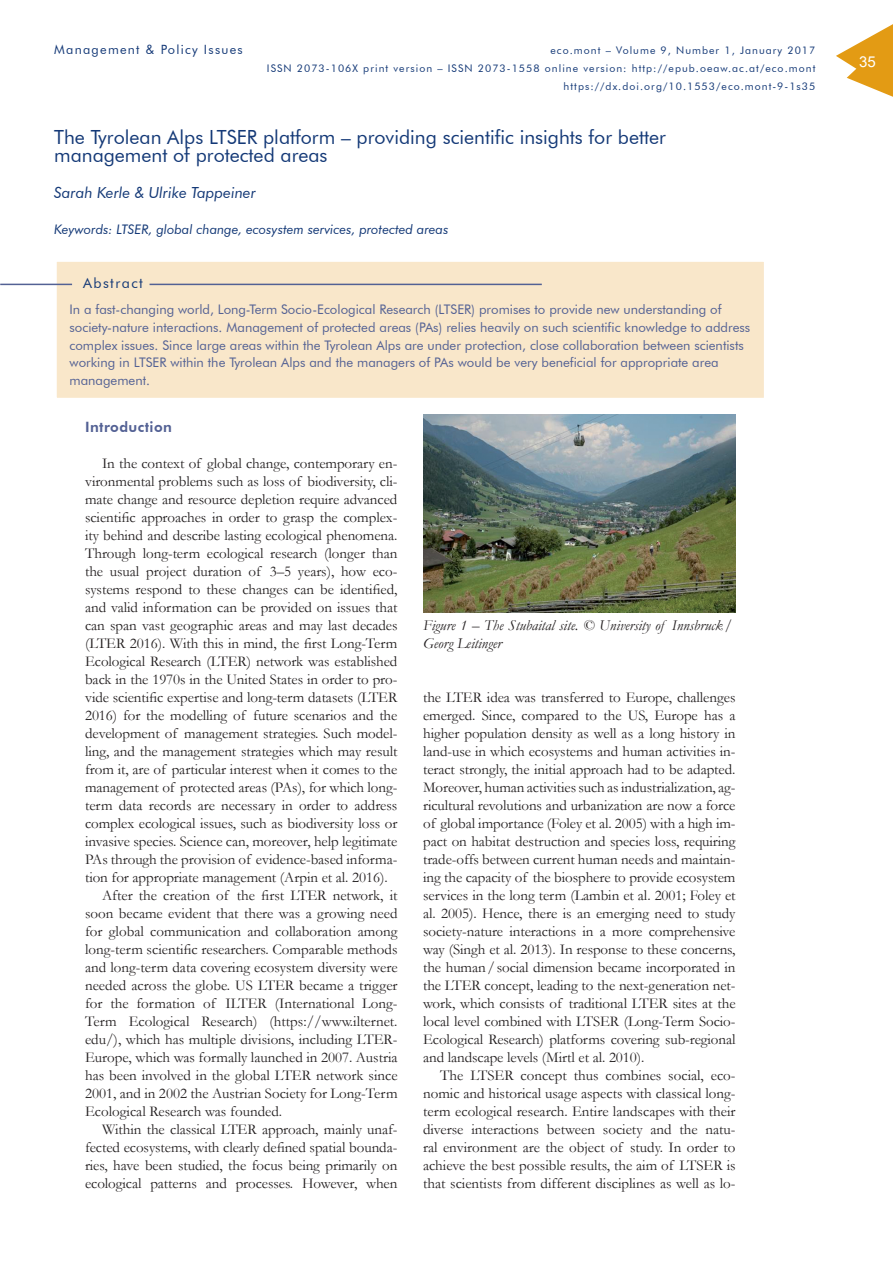
<style>
.page{position:relative;width:893px;height:1263px;background:#fff}
.page>*{position:absolute;margin:0;border:0;box-sizing:border-box;transform-origin:0 0}
.t1{font:19.5px/18px "Futura BT";color:#143977}
.t2{font:italic 15.3px "Futura BT";color:#143977}
.t3{font:15px/18px "Garamond";letter-spacing:-.005em;color:#231f20;text-align:justify}
.t4{font:italic 15px/18px "Garamond";color:#231f20}
.t5{font:15px "Arial";color:#fff}
.t6{font:800 14.25px "Futura BT";letter-spacing:.03em;color:#536194}
.t7{font:14.25px "Futura BT";letter-spacing:.1em;color:#143977}
.t8{font:13.2px/17.7px "Futura BT";color:#536194}
.t9{font:italic 13.2px "Futura BT";color:#143977}
.t10{font:12.75px "Futura BT";letter-spacing:.1em;color:#143977}
.t11{font:10.5px/18px "Futura BT";letter-spacing:.1em;color:#143977;text-align:right}
</style>
<div class="page">
<svg style="left:836px;top:24px;width:57px;height:73px"></svg>
<div style="left:56px;top:261px;width:709px;height:138px;background:#f9e7ca"></div>
<div style="left:55px;top:260px;width:710px;height:139px;border:2px solid #fff"></div>
<hr style="left:150px;top:284px;width:392px;height:1px;background:#536194">
<hr style="left:0;top:284px;width:72px;height:1px;background:#536194">
<img style="left:423px;top:414px;width:313px;height:198px">
<p class="t10" style="left:54px;top:42px;width:190px">Management &amp; Policy Issues</p>
<p class="t11" style="left:267px;top:41px;width:550px">eco.mont – Volume 9, Number 1, January 2017<br>ISSN 2073-106X print version – ISSN 2073-1558 online version: http://epub.oeaw.ac.at/eco.mont https://dx.doi.org/10.1553/eco.mont-9-1s35</p>
<h1 class="t1" style="left:54px;top:128px;width:613px">The Tyrolean Alps LTSER platform – providing scientific insights for better management of protected areas</h1>
<p class="t2" style="left:54px;top:183px;width:203px">Sarah Kerle &amp; Ulrike Tappeiner</p>
<p class="t9" style="left:54px;top:221px;width:396px">Keywords: LTSER, global change, ecosystem services, protected areas</p>
<p class="t7" style="left:83px;top:274px;width:61px">Abstract</p>
<p class="t8" style="left:70px;top:301px;width:682px">In a fast-changing world, Long-Term Socio-Ecological Research (LTSER) promises to provide new understanding of society-nature interactions. Management of protected areas (PAs) relies heavily on such scientific knowledge to address complex issues. Since large areas within the Tyrolean Alps are under protection, close collaboration between scientists working in LTSER within the Tyrolean Alps and the managers of PAs would be very beneficial for appropriate area management.</p>
<p class="t6" style="left:85px;top:418px;width:89px">Introduction</p>
<p class="t3" style="left:102px;top:454px;width:297px">In the context of global change, contemporary en-</p>
<p class="t3" style="left:85px;top:472px;width:314px">vironmental problems such as loss of biodiversity, cli-</p>
<p class="t3" style="left:85px;top:490px;width:314px">mate change and resource depletion require advanced</p>
<p class="t3" style="left:85px;top:508px;width:314px">scientific approaches in order to grasp the complex-</p>
<p class="t3" style="left:85px;top:526px;width:314px">ity behind and describe lasting ecological phenomena.</p>
<p class="t3" style="left:85px;top:544px;width:314px">Through long-term ecological research (longer than</p>
<p class="t3" style="left:85px;top:562px;width:314px">the usual project duration of 3–5 years), how eco-</p>
<p class="t3" style="left:85px;top:580px;width:314px">systems respond to these changes can be identified,</p>
<p class="t3" style="left:85px;top:598px;width:314px">and valid information can be provided on issues that</p>
<p class="t3" style="left:85px;top:616px;width:314px">can span vast geographic areas and may last decades</p>
<p class="t3" style="left:85px;top:634px;width:314px">(LTER 2016). With this in mind, the first Long-Term</p>
<p class="t3" style="left:85px;top:652px;width:314px">Ecological Research (LTER) network was established</p>
<p class="t3" style="left:85px;top:670px;width:314px">back in the 1970s in the United States in order to pro-</p>
<p class="t3" style="left:85px;top:688px;width:314px">vide scientific expertise and long-term datasets (LTER</p>
<p class="t3" style="left:85px;top:706px;width:314px">2016) for the modelling of future scenarios and the</p>
<p class="t3" style="left:85px;top:724px;width:314px">development of management strategies. Such model-</p>
<p class="t3" style="left:85px;top:742px;width:314px">ling, and the management strategies which may result</p>
<p class="t3" style="left:85px;top:760px;width:314px">from it, are of particular interest when it comes to the</p>
<p class="t3" style="left:85px;top:778px;width:314px">management of protected areas (PAs), for which long-</p>
<p class="t3" style="left:85px;top:796px;width:314px">term data records are necessary in order to address</p>
<p class="t3" style="left:85px;top:814px;width:314px">complex ecological issues, such as biodiversity loss or</p>
<p class="t3" style="left:85px;top:832px;width:314px">invasive species. Science can, moreover, help legitimate</p>
<p class="t3" style="left:85px;top:850px;width:314px">PAs through the provision of evidence-based informa-</p>
<p class="t3" style="left:85px;top:868px;width:304px">tion for appropriate management (Arpin et al. 2016).</p>
<p class="t3" style="left:102px;top:886px;width:297px">After the creation of the first LTER network, it</p>
<p class="t3" style="left:85px;top:904px;width:314px">soon became evident that there was a growing need</p>
<p class="t3" style="left:85px;top:922px;width:314px">for global communication and collaboration among</p>
<p class="t3" style="left:85px;top:940px;width:314px">long-term scientific researchers. Comparable methods</p>
<p class="t3" style="left:85px;top:958px;width:314px">and long-term data covering ecosystem diversity were</p>
<p class="t3" style="left:85px;top:976px;width:314px">needed across the globe. US LTER became a trigger</p>
<p class="t3" style="left:85px;top:994px;width:314px">for the formation of ILTER (International Long-</p>
<p class="t3" style="left:85px;top:1012px;width:314px">Term Ecological Research) (https://www.ilternet.</p>
<p class="t3" style="left:85px;top:1030px;width:314px">edu/), which has multiple divisions, including LTER-</p>
<p class="t3" style="left:85px;top:1048px;width:314px">Europe, which was formally launched in 2007. Austria</p>
<p class="t3" style="left:85px;top:1066px;width:314px">has been involved in the global LTER network since</p>
<p class="t3" style="left:85px;top:1084px;width:314px">2001, and in 2002 the Austrian Society for Long-Term</p>
<p class="t3" style="left:85px;top:1102px;width:199px">Ecological Research was founded.</p>
<p class="t3" style="left:102px;top:1120px;width:297px">Within the classical LTER approach, mainly unaf-</p>
<p class="t3" style="left:85px;top:1138px;width:314px">fected ecosystems, with clearly defined spatial bounda-</p>
<p class="t3" style="left:85px;top:1156px;width:314px">ries, have been studied, the focus being primarily on</p>
<p class="t3" style="left:85px;top:1174px;width:314px">ecological patterns and processes. However, when</p>
<p class="t4" style="left:423px;top:616px;width:311px">Figure 1 – The Stubaital site. © University of Innsbruck/<br>Georg Leitinger</p>
<p class="t3" style="left:423px;top:688px;width:314px">the LTER idea was transferred to Europe, challenges emerged. Since, compared to the US, Europe has a higher population density as well as a long history in land-use in which ecosystems and human activities in&shy;teract strongly, the initial approach had to be adapted.<br>Moreover, human activities such as industrialization, ag&shy;ricultural revolutions and urbanization are now a force of global importance (Foley et al. 2005) with a high im&shy;pact on habitat destruction and species loss, requiring trade-offs between current human needs and maintain&shy;ing the capacity of the biosphere to provide ecosystem services in the long term (Lambin et al. 2001; Foley et al. 2005). Hence, there is an emerging need to study society-nature interactions in a more comprehensive way (Singh et al. 2013). In response to these concerns, the human/social dimension became incorporated in the LTER concept, leading to the next-generation net&shy;work, which consists of traditional LTER sites at the local level combined with LTSER (Long-Term Socio-Ecological Research) platforms covering sub-regional and landscape levels (Mirtl et al. 2010).</p>
<p class="t3" style="left:423px;top:1066px;width:314px;text-indent:17px">The LTSER concept thus combines social, eco&shy;nomic and historical usage aspects with classical long&shy;term ecological research. Entire landscapes with their diverse interactions between society and the natu&shy;ral environment are the object of study. In order to achieve the best possible results, the aim of LTSER is that scientists from different disciplines as well as lo-</p>
<p class="t5" style="left:859px;top:51px;width:18px">35</p>
</div>
